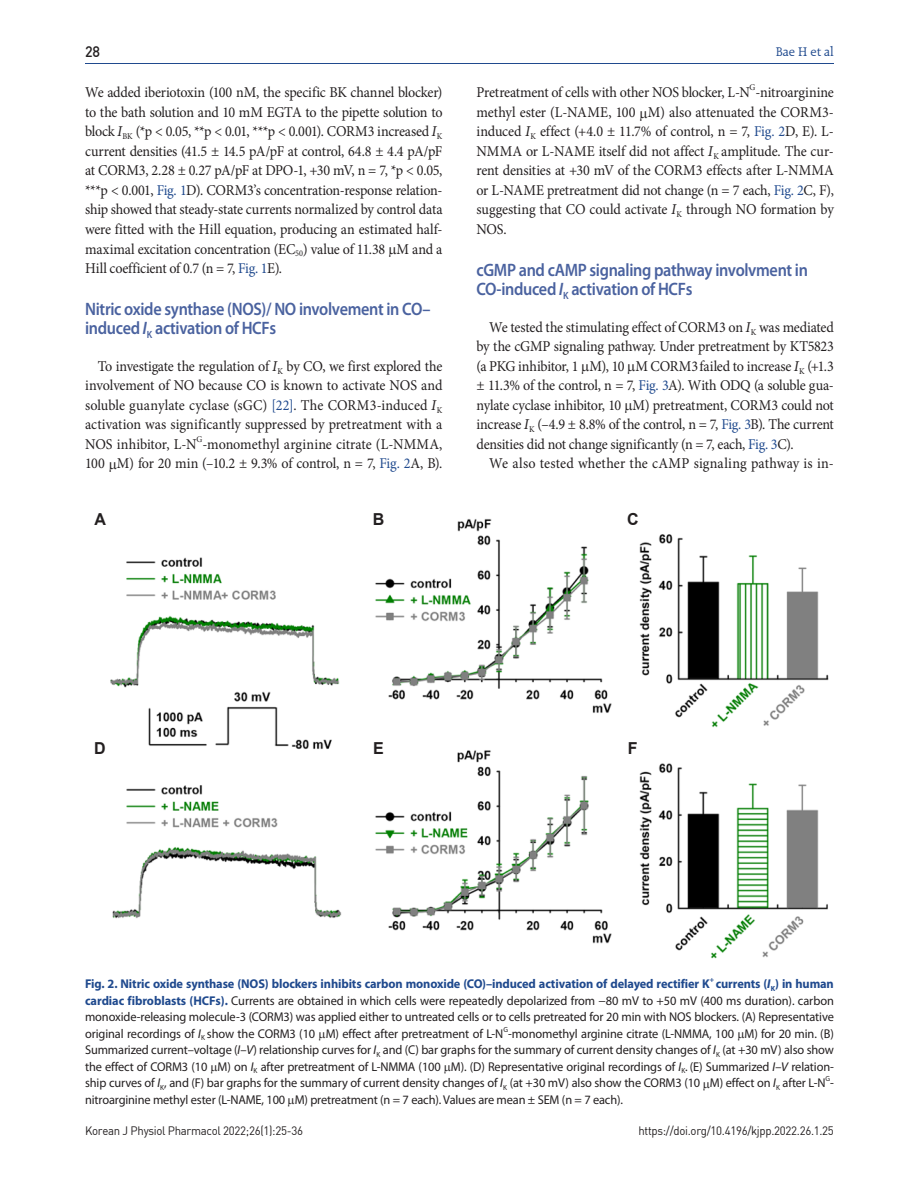
<style>
.page{position:relative;width:919px;height:1191px;background:#fff}
.page>*{position:absolute;margin:0;border:0;box-sizing:border-box;transform-origin:0 0}
.t1{font:600 18px/19.5px "Myriad Pro";letter-spacing:-.02em;color:#4a629f;scale:.9 1}
.t2{font:700 16.5px "Arial";color:#231f20}
.t3{font:15px/19.5px "Minion Pro";letter-spacing:-.01em;color:#231f20;text-align:justify;scale:.94 1}
.t4{font:15px "Minion Pro";letter-spacing:.01em;color:#231f20;scale:.94 1}
.t5{font:15px "Dinmed";color:#231f20;scale:.95 1}
.t6{font:13.5px "Raleigh BT";letter-spacing:-.01em;color:#204a8e}
.t7{font:12.75px/16.5px "Myriad Pro";letter-spacing:-.01em;color:#231f20;text-align:justify}
.t8{font:700 12.75px "Myriad Pro";letter-spacing:-.01em;color:#204a8e}
.t9{font:12px "Dinreg";letter-spacing:-.025em;color:#231f20;scale:.95 1}
.t10{font:8.7px "Minion Pro";color:#231f20;scale:.94 1}
.t11{font:7.5px "Myriad Pro";color:#231f20}
.t12{font:700 7.5px "Myriad Pro";color:#204a8e}
.s1{font-style:italic}
.s2{color:#204a8e}
.s3{font-weight:700;color:#204a8e}
.s4{font-weight:700;font-style:italic;color:#204a8e}
</style>
<div class="page">
<hr style="left:85px;top:64px;width:748px;height:1px;background:#204a8e">
<img style="left:110px;top:519px;width:719px;height:440px">
<div style="left:364px;top:508px;width:29px;height:23px;background:#fff"></div>
<div style="left:618px;top:508px;width:29px;height:23px;background:#fff"></div>
<div style="left:85px;top:736px;width:30px;height:24px;background:#fff"></div>
<div style="left:364px;top:736px;width:29px;height:24px;background:#fff"></div>
<div style="left:618px;top:736px;width:29px;height:24px;background:#fff"></div>
<div style="left:85px;top:508px;width:30px;height:23px;background:#fff"></div>
<p class="t5" style="left:85px;top:42px;width:17px">28</p>
<p class="t3" style="left:85px;top:83px;width:382px">We added iberiotoxin (100 nM, the specific BK channel blocker) to the bath solution and 10 mM EGTA to the pipette solution to block <span class="s1">I</span><sub>BK</sub> (*p &lt; 0.05, **p &lt; 0.01, ***p &lt; 0.001). CORM3 increased <span class="s1">I</span><sub>K </sub>current densities (41.5 ± 14.5 pA/pF at control, 64.8 ± 4.4 pA/pF at CORM3, 2.28 ± 0.27 pA/pF at DPO-1, +30 mV, n = 7, *p &lt; 0.05, ***p &lt; 0.001, <span class="s2">Fig. 1</span>D). CORM3’s concentration-response relation&shy;ship showed that steady-state currents normalized by control data were fitted with the Hill equation, producing an estimated half&shy;maximal excitation concentration (EC<sub>50</sub>) value of 11.38 M and a Hill coefficient of 0.7 (n = 7, <span class="s2">Fig. 1</span>E).</p>
<p class="t1" style="left:85px;top:298px;width:385px">Nitric oxide synthase (NOS)/ NO involvement in CO– induced <span class="s1">I</span><sub>K</sub> activation of HCFs</p>
<p class="t3" style="left:85px;top:356px;width:381px;text-indent:13px">To investigate the regulation of <span class="s1">I</span><sub>K</sub> by CO, we first explored the involvement of NO because CO is known to activate NOS and soluble guanylate cyclase (sGC) <span class="s2">[22]</span>. The CORM3-induced <span class="s1">I</span><sub>K </sub>activation was significantly suppressed by pretreatment with a NOS inhibitor, L-N -monomethyl arginine citrate (L-NMMA,</p>
<p class="t10" style="left:196px;top:433px;width:8px">G</p>
<p class="t3" style="left:85px;top:453px;width:381px">100 M) for 20 min (–10.2 ± 9.3% of control, n = 7, <span class="s2">Fig. 2</span>A, B).</p>
<p class="t6" style="left:775px;top:43px;width:59px">Bae H et al</p>
<p class="t10" style="left:749px;top:82px;width:8px">G</p>
<p class="t3" style="left:476px;top:102px;width:382px">methyl ester (L-NAME, 100 M) also attenuated the CORM3- induced <span class="s1">I</span><sub>K</sub> effect (+4.0 ± 11.7% of control, n = 7, <span class="s2">Fig. 2</span>D, E). L-NMMA or L-NAME itself did not affect <span class="s1">I</span><sub>K</sub> amplitude. The cur&shy;rent densities at +30 mV of the CORM3 effects after L-NMMA or L-NAME pretreatment did not change (n = 7 each, <span class="s2">Fig. 2</span>C, F), suggesting that CO could activate <span class="s1">I</span><sub>K</sub> through NO formation by NOS.</p>
<p class="t1" style="left:476px;top:259px;width:370px">cGMP and cAMP signaling pathway involvment in<br>CO-induced <span class="s1">I</span><sub>K</sub> activation of HCFs</p>
<p class="t3" style="left:476px;top:317px;width:381px;text-indent:13px">We tested the stimulating effect of CORM3 on <span class="s1">I</span><sub>K</sub> was mediated by the cGMP signaling pathway. Under pretreatment by KT5823 (a PKG inhibitor, 1 M), 10 M CORM3failed to increase <span class="s1">I</span><sub>K</sub> (+1.3 ± 11.3% of the control, n = 7, <span class="s2">Fig. 3</span>A). With ODQ (a soluble gua&shy;nylate cyclase inhibitor, 10 M) pretreatment, CORM3 could not increase <span class="s1">I</span><sub>K</sub> (–4.9 ± 8.8% of the control, n = 7, <span class="s2">Fig. 3</span>B). The current densities did not change significantly (n = 7, each, <span class="s2">Fig. 3</span>C).</p>
<p class="t4" style="left:489px;top:453px;width:368px">We also tested whether the cAMP signaling pathway is in-</p>
<p class="t3" style="left:476px;top:83px;width:381px">Pretreatment of cells with other NOS blocker, L-N -nitroarginine</p>
<p class="t2" style="left:94px;top:508px;width:13px">A</p>
<p class="t2" style="left:373px;top:508px;width:13px">B</p>
<p class="t2" style="left:627px;top:508px;width:13px">C</p>
<p class="t2" style="left:94px;top:736px;width:13px">D</p>
<p class="t2" style="left:373px;top:736px;width:12px">E</p>
<p class="t2" style="left:628px;top:736px;width:11px">F</p>
<p class="t8" style="left:85px;top:975px;width:626px">Fig. 2. Nitric oxide synthase (NOS) blockers inhibits carbon monoxide (CO)–induced activation of delayed rectifier K</p>
<p class="t12" style="left:709px;top:974px;width:6px">+</p>
<p class="t7" style="left:85px;top:975px;width:750px;text-indent:630px"><span class="s3">currents (</span><span class="s4">I</span><sub>K</sub><span class="s3">) in human cardiac fibroblasts (HCFs).</span> Currents are obtained in which cells were repeatedly depolarized from −80 mV to +50 mV (400 ms duration). carbon monoxide-releasing molecule-3 (CORM3) was applied either to untreated cells or to cells pretreated for 20 min with NOS blockers. (A) Representative original recordings of <span class="s1">I</span><sub>K</sub> show the CORM3 (10 M) effect after pretreatment of L-N -monomethyl arginine citrate (L-NMMA, 100 M) for 20 min. (B)</p>
<p class="t11" style="left:503px;top:1024px;width:6px">G</p>
<p class="t7" style="left:85px;top:1041px;width:750px">Summarized current–voltage (<span class="s1">I</span>–<span class="s1">V</span>) relationship curves for <span class="s1">I</span><sub>K</sub> and (C) bar graphs for the summary of current density changes of <span class="s1">I</span><sub>K</sub> (at +30 mV) also show the effect of CORM3 (10 M) on <span class="s1">I</span><sub>K</sub> after pretreatment of L-NMMA (100 M). (D) Representative original recordings of <span class="s1">I</span><sub>K</sub>. (E) Summarized <span class="s1">I–V</span> relation&shy;ship curves of <span class="s1">I</span><sub>K</sub>, and (F) bar graphs for the summary of current density changes of <span class="s1">I</span><sub>K</sub> (at +30 mV) also show the CORM3 (10 M) effect on <span class="s1">I</span><sub>K</sub> after L-N -</p>
<p class="t11" style="left:825px;top:1074px;width:6px">G</p>
<p class="t7" style="left:85px;top:1091px;width:539px">nitroarginine methyl ester (L-NAME, 100 M) pretreatment (n = 7 each). Values are mean ± SEM (n = 7 each).</p>
<p class="t9" style="left:85px;top:1123px;width:231px">Korean J Physiol Pharmacol 2022;26(1):25-36</p>
<p class="t9" style="left:638px;top:1123px;width:207px">https://doi.org/10.4196/kjpp.2022.26.1.25</p>
</div>
